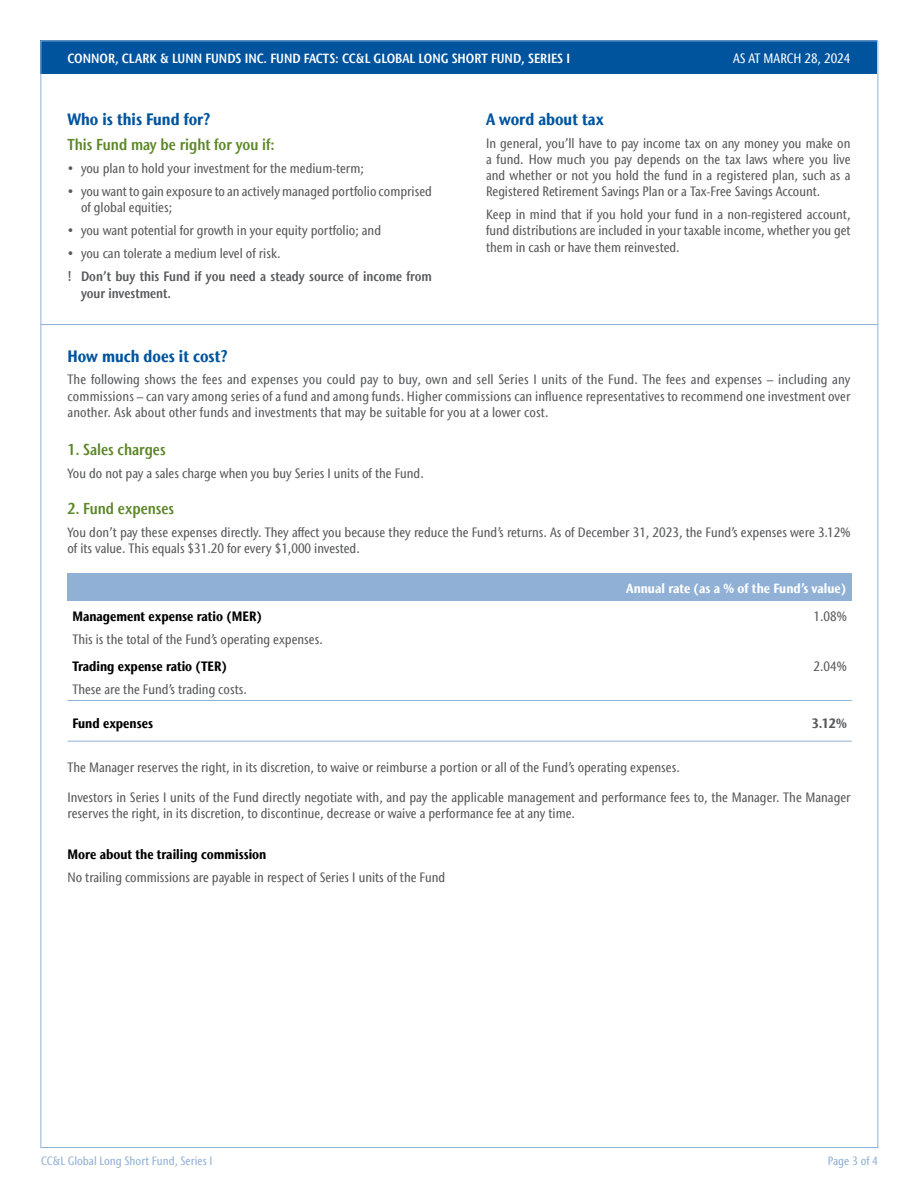
<style>
.page{position:relative;width:918px;height:1188px;background:#fff}
.page>*{position:absolute;margin:0;border:0;box-sizing:border-box;transform-origin:0 0}
.t1{font:700 condensed 16.5px "Stone Sans IIITC Com";color:#00549e}
.t2{font:600 condensed 15.75px "Stone Sans IIITC Com";color:#5c8727}
.t3{font:500 condensed 13.5px/16.2px "Stone Sans IIITC Com";color:#58595b}
.t4{font:700 condensed 13.5px "Stone Sans IIITC Com";color:#000}
.t5{font:600 condensed 13.5px/16.2px "Stone Sans IIITC Com";color:#58595b}
.t6{font:500 condensed 13.5px "Stone Sans IIITC Com";color:#fff}
.t7{font:700 condensed 13.5px "Stone Sans IIITC Com";color:#58595b}
.t8{font:600 condensed 13.2px "Stone Sans IIITC Com";color:#fff}
.t9{font:700 condensed 13.2px "Stone Sans IIITC Com";color:#fff}
.t10{font:500 condensed 12px "Stone Sans IIITC Com";color:#91b0d5}
</style>
<div class="page">
<div style="left:40px;top:40px;width:838px;height:34px;background:#00549e"></div>
<hr style="left:40px;top:324px;width:419px;height:1px;background:#91b0d5">
<hr style="left:459px;top:324px;width:419px;height:1px;background:#91b0d5">
<div style="left:68px;top:573px;width:784px;height:27px;background:#91b0d5"></div>
<hr style="left:68px;top:700px;width:570px;height:1px;background:#91b0d5">
<hr style="left:638px;top:700px;width:214px;height:1px;background:#91b0d5">
<hr style="left:68px;top:741px;width:570px;height:1px;background:#91b0d5">
<hr style="left:638px;top:741px;width:214px;height:1px;background:#91b0d5">
<p class="t8" style="left:68px;top:50px;width:504px">CONNOR, CLARK &amp; LUNN FUNDS INC. FUND FACTS: CC&amp;L GLOBAL LONG SHORT FUND, SERIES I</p>
<p class="t6" style="left:733px;top:50px;width:119px">AS AT MARCH 28, 2024</p>
<p class="t1" style="left:68px;top:108px;width:145px">Who is this Fund for?</p>
<p class="t2" style="left:68px;top:135px;width:209px">This Fund may be right for you if:</p>
<p class="t3" style="left:68px;top:160px;width:298px">• you plan to hold your investment for the medium-term;</p>
<p class="t3" style="left:81px;top:183px;width:352px;text-indent:-14px">• you want to gain exposure to an actively managed portfolio comprised of global equities;</p>
<p class="t3" style="left:68px;top:223px;width:315px">• you want potential for growth in your equity portfolio; and</p>
<p class="t3" style="left:68px;top:245px;width:215px">• you can tolerate a medium level of risk.</p>
<p class="t5" style="left:81px;top:268px;width:353px;text-indent:-14px">! Don’t buy this Fund if you need a steady source of income from your investment.</p>
<p class="t1" style="left:486px;top:108px;width:119px">A word about tax</p>
<p class="t3" style="left:486px;top:135px;width:366px;text-align:justify">In general, you’ll have to pay income tax on any money you make on a fund. How much you pay depends on the tax laws where you live and whether or not you hold the fund in a registered plan, such as a Registered Retirement Savings Plan or a Tax-Free Savings Account.</p>
<p class="t3" style="left:486px;top:206px;width:366px;text-align:justify">Keep in mind that if you hold your fund in a non-registered account, fund distributions are included in your taxable income, whether you get them in cash or have them reinvested.</p>
<p class="t1" style="left:68px;top:345px;width:162px">How much does it cost?</p>
<p class="t3" style="left:68px;top:372px;width:785px;text-align:justify">The following shows the fees and expenses you could pay to buy, own and sell Series I units of the Fund. The fees and expenses – including any commissions – can vary among series of a fund and among funds. Higher commissions can influence representatives to recommend one investment over another. Ask about other funds and investments that may be suitable for you at a lower cost.</p>
<p class="t2" style="left:68px;top:440px;width:100px">1. Sales charges</p>
<p class="t3" style="left:68px;top:465px;width:358px">You do not pay a sales charge when you buy Series I units of the Fund.</p>
<p class="t2" style="left:68px;top:499px;width:108px">2. Fund expenses</p>
<p class="t3" style="left:68px;top:524px;width:785px">You don’t pay these expenses directly. They affect you because they reduce the Fund’s returns. As of December 31, 2023, the Fund’s expenses were 3.12% of its value. This equals $31.20 for every $1,000 invested.</p>
<p class="t9" style="left:626px;top:580px;width:222px">Annual rate (as a % of the Fund’s value)</p>
<p class="t4" style="left:72px;top:607px;width:191px">Management expense ratio (MER)</p>
<p class="t3" style="left:72px;top:631px;width:252px">This is the total of the Fund’s operating expenses.</p>
<p class="t3" style="left:814px;top:608px;width:35px">1.08%</p>
<p class="t4" style="left:72px;top:657px;width:156px">Trading expense ratio (TER)</p>
<p class="t3" style="left:72px;top:681px;width:176px">These are the Fund’s trading costs.</p>
<p class="t3" style="left:814px;top:658px;width:35px">2.04%</p>
<p class="t4" style="left:72px;top:714px;width:82px">Fund expenses</p>
<p class="t7" style="left:812px;top:714px;width:37px">3.12%</p>
<p class="t3" style="left:68px;top:752px;width:785px;line-height:29.7px">The Manager reserves the right, in its discretion, to waive or reimburse a portion or all of the Fund’s operating expenses.<br>Investors in Series I units of the Fund directly negotiate with, and pay the applicable management and performance fees to, the Manager. The Manager</p>
<p class="t3" style="left:68px;top:805px;width:509px">reserves the right, in its discretion, to discontinue, decrease or waive a performance fee at any time.</p>
<p class="t4" style="left:68px;top:845px;width:200px">More about the trailing commission</p>
<p class="t3" style="left:68px;top:869px;width:379px">No trailing commissions are payable in respect of Series I units of the Fund</p>
<p class="t10" style="left:41px;top:1153px;width:173px">CC&amp;L Global Long Short Fund, Series I</p>
<p class="t10" style="left:828px;top:1153px;width:52px">Page 3 of 4</p>
</div>
